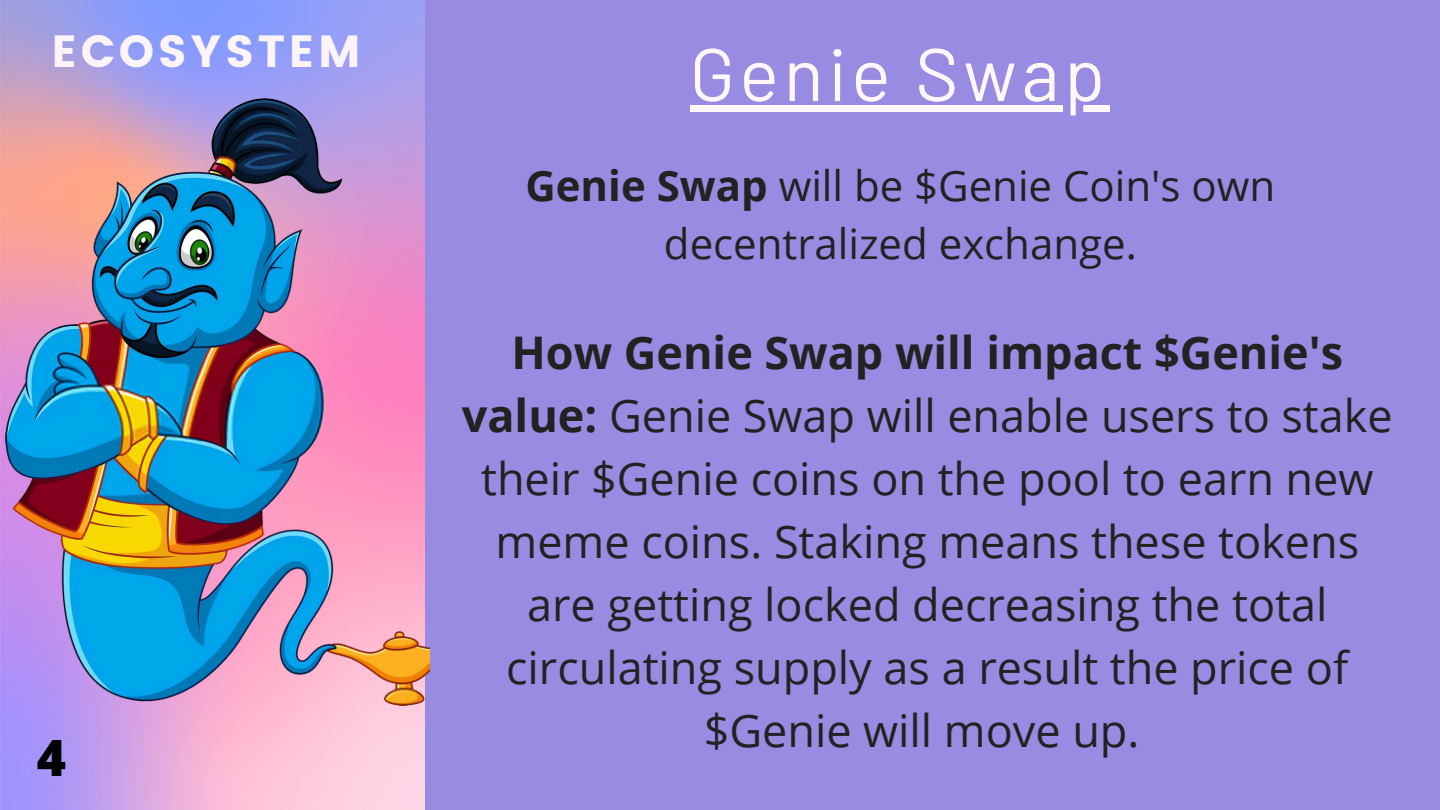
<style>
.page{position:relative;width:1440px;height:810px;background:#988ce2}
.page>*{position:absolute;margin:0;border:0;box-sizing:border-box;transform-origin:0 0}
.t1{font:74.4px "Barlow";letter-spacing:.06em;color:#fff7fa}
.t2{font:800 50px "Open Sans";color:#000}
.t3{font:45px/63px "Open Sans";color:#222;text-align:center}
.t4{font:45px "Poppins";letter-spacing:.08em;color:#fcf4f9}
.t5{font:42px/58.5px "Open Sans";color:#222;text-align:center}
.s1{font-weight:700}
</style>
<div class="page">
<img style="left:0;top:0;width:424px;height:810px">
<img style="left:5px;top:98px;width:425px;height:608px">
<div style="left:690px;top:105px;width:419px;height:7px;background:#fff7fa"></div>
<p class="t4" style="left:51px;top:26px;width:311px">ECOSYSTEM</p>
<p class="t2" style="left:37px;top:722px;width:31px">4</p>
<p class="t1" style="left:690px;top:27px;width:417px">Genie Swap</p>
<p class="t5" style="left:525px;top:155px;width:751px"><span class="s1">Genie Swap</span> will be $Genie Coin's own decentralized exchange.</p>
<p class="t3" style="left:462px;top:320px;width:932px"><span class="s1">How Genie Swap will impact $Genie's value:</span> Genie Swap will enable users to stake their $Genie coins on the pool to earn new meme coins. Staking means these tokens are getting locked decreasing the total circulating supply as a result the price of $Genie will move up.</p>
</div>
